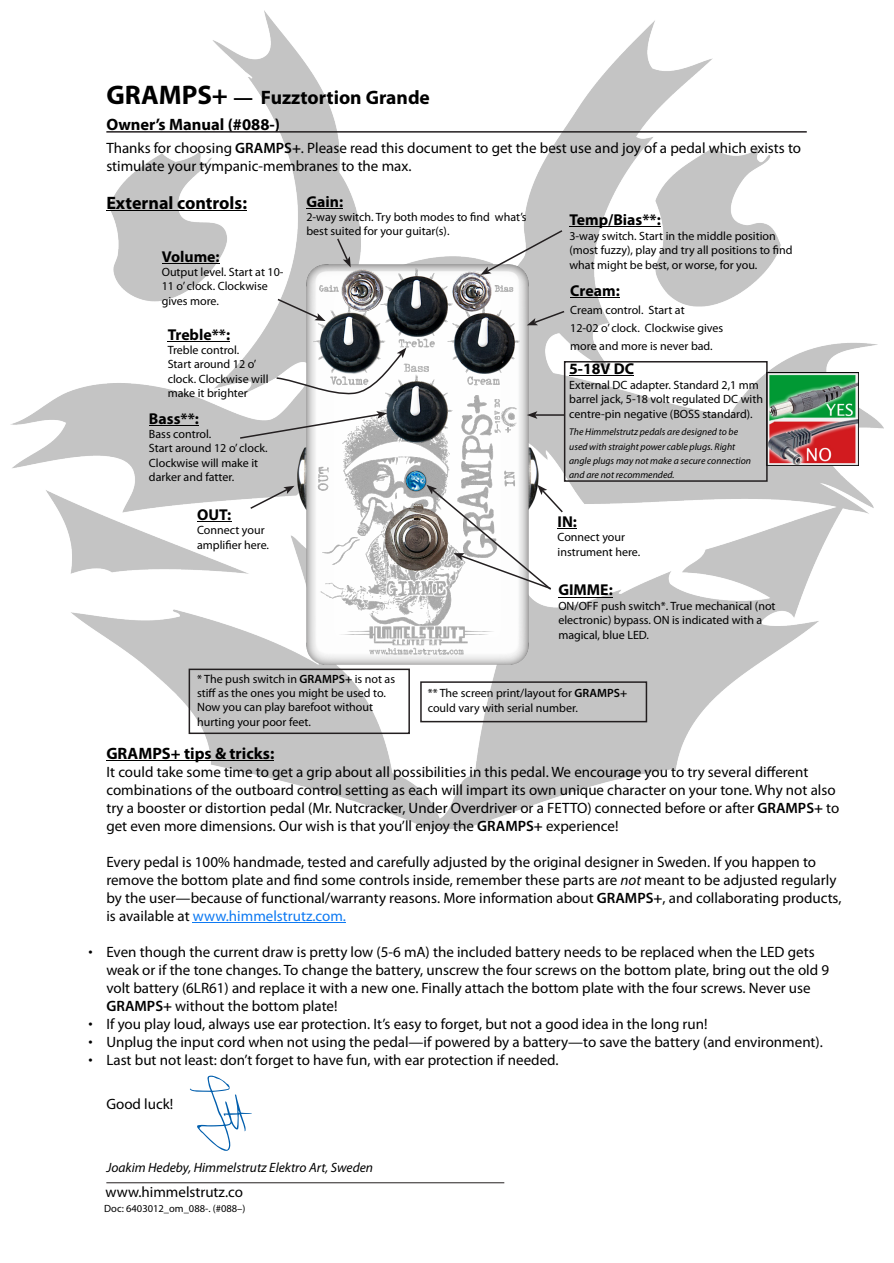
<style>
.page{position:relative;width:894px;height:1263px;background:#fff}
.page>*{position:absolute;margin:0;border:0;box-sizing:border-box;transform-origin:0 0}
.t1{font:700 19.5px "Myriad Pro";color:#000}
.t2{font:700 18px "Myriad Pro";color:#000}
.t3{font:700 16.5px "Myriad Pro";color:#000}
.t4{font:700 15.75px "Myriad Pro";color:#000}
.t5{font:15px/18px "Myriad Pro";color:#000}
.t6{font:italic 13.5px "Myriad Pro";color:#000}
.t7{font:12px/14.4px "Myriad Pro";color:#000}
.t8{font:10.5px "Myriad Pro";color:#000}
.t9{font:italic 9.75px/14.4px "Myriad Pro";color:#000}
.s1{font-size:27px}
.s2{font-weight:600}
.s3{font-style:italic}
.s4{color:#0d79f2}
</style>
<div class="page">
<img style="left:11px;top:11px;width:871px;height:817px">
<img style="left:767px;top:373px;width:91px;height:92px">
<img style="left:528px;top:448px;width:10px;height:37px">
<img style="left:297px;top:448px;width:10px;height:61px">
<img style="left:307px;top:264px;width:221px;height:401px">
<img style="left:313px;top:269px;width:206px;height:385px">
<img style="left:318px;top:312px;width:64px;height:36px">
<img style="left:387px;top:277px;width:60px;height:60px">
<img style="left:386px;top:382px;width:61px;height:60px">
<img style="left:454px;top:314px;width:60px;height:59px">
<img style="left:342px;top:270px;width:41px;height:41px">
<img style="left:342px;top:272px;width:40px;height:39px">
<img style="left:452px;top:272px;width:39px;height:39px">
<img style="left:405px;top:471px;width:21px;height:21px">
<img style="left:406px;top:472px;width:19px;height:19px">
<img style="left:385px;top:503px;width:41px;height:67px">
<hr style="left:149px;top:425px;width:50px;height:1px;background:#000">
<hr style="left:106px;top:1182px;width:398px;height:1px;background:#231f20">
<hr style="left:570px;top:298px;width:49px;height:1px;background:#000">
<hr style="left:162px;top:263px;width:57px;height:1px;background:#000">
<hr style="left:558px;top:597px;width:54px;height:1px;background:#000">
<hr style="left:197px;top:521px;width:34px;height:1px;background:#000">
<div style="left:188px;top:669px;width:222px;height:65px;border:2px solid #231f20"></div>
<hr style="left:106px;top:760px;width:168px;height:1px;background:#000">
<hr style="left:193px;top:922px;width:153px;height:1px;background:#0d79f2">
<hr style="left:569px;top:227px;width:91px;height:1px;background:#000">
<hr style="left:106px;top:210px;width:141px;height:1px;background:#000">
<hr style="left:106px;top:131px;width:700px;height:2px;background:#231f20">
<svg style="left:480px;top:229px;width:83px;height:46px"></svg>
<svg style="left:526px;top:310px;width:39px;height:15px"></svg>
<svg style="left:526px;top:411px;width:11px;height:8px"></svg>
<hr style="left:535px;top:414px;width:29px;height:2px;background:#231f20">
<svg style="left:276px;top:298px;width:49px;height:23px"></svg>
<svg style="left:238px;top:411px;width:149px;height:29px"></svg>
<hr style="left:306px;top:208px;width:37px;height:1px;background:#000">
<svg style="left:336px;top:237px;width:14px;height:30px"></svg>
<svg style="left:275px;top:348px;width:131px;height:47px"></svg>
<hr style="left:168px;top:341px;width:62px;height:1px;background:#000">
<svg style="left:249px;top:486px;width:45px;height:24px"></svg>
<svg style="left:426px;top:485px;width:150px;height:106px"></svg>
<hr style="left:569px;top:375px;width:64px;height:1px;background:#000">
<div style="left:563px;top:361px;width:204px;height:121px;border:2px solid #231f20"></div>
<div style="left:420px;top:681px;width:227px;height:41px;border:2px solid #231f20"></div>
<svg style="left:190px;top:1075px;width:62px;height:76px"></svg>
<p class="t5" style="left:88px;top:943px;width:6px">•</p>
<p class="t5" style="left:88px;top:1015px;width:6px;text-align:justify">• • •</p>
<h1 class="t1" style="left:106px;top:90px;width:325px"><span class="s1">GRAMPS+</span> — Fuzztortion Grande</h1>
<p class="t3" style="left:106px;top:118px;width:175px">Owner’s Manual (#088-)</p>
<p class="t5" style="left:106px;top:140px;width:696px">Thanks for choosing <span class="s2">GRAMPS+</span>. Please read this document to get the best use and joy of a pedal which exists to stimulate your tympanic-membranes to the max.</p>
<p class="t2" style="left:106px;top:195px;width:142px">External controls:</p>
<p class="t4" style="left:306px;top:195px;width:38px">Gain:</p>
<p class="t7" style="left:306px;top:211px;width:222px">2-way switch. Try both modes to find what’s best suited for your guitar(s).</p>
<p class="t4" style="left:569px;top:214px;width:93px">Temp/Bias**:</p>
<p class="t7" style="left:569px;top:230px;width:224px">3-way switch. Start in the middle position (most fuzzy), play and try all positions to find what might be best, or worse, for you.</p>
<p class="t4" style="left:162px;top:250px;width:59px">Volume:</p>
<p class="t7" style="left:162px;top:266px;width:123px">Output level. Start at 10-<br>11 o’ clock. Clockwise gives more.</p>
<p class="t4" style="left:570px;top:285px;width:51px">Cream:</p>
<p class="t7" style="left:570px;top:302px;width:154px;line-height:18px">Cream control. Start at<br>12-02 o’ clock. Clockwise gives more and more is never bad.</p>
<p class="t4" style="left:168px;top:328px;width:64px">Treble**:</p>
<p class="t7" style="left:168px;top:344px;width:102px">Treble control.<br>Start around 12 o’ clock. Clockwise will make it brighter</p>
<p class="t4" style="left:569px;top:362px;width:66px">5-18V DC</p>
<p class="t7" style="left:569px;top:379px;width:195px">External DC adapter. Standard 2,1 mm barrel jack, 5-18 volt regulated DC with centre-pin negative (BOSS standard).</p>
<p class="t9" style="left:569px;top:425px;width:183px">The Himmelstrutz pedals are designed to be used with straight power cable plugs. Right angle plugs may not make a secure connection and are not recommended.</p>
<p class="t4" style="left:149px;top:412px;width:51px">Bass**:</p>
<p class="t7" style="left:149px;top:428px;width:120px">Bass control.<br>Start around 12 o’ clock.<br>Clockwise will make it darker and fatter.</p>
<p class="t4" style="left:197px;top:508px;width:36px">OUT:</p>
<p class="t7" style="left:197px;top:524px;width:73px">Connect your amplifier here.</p>
<p class="t7" style="left:197px;top:672px;width:199px">* The push switch in <span class="s2">GRAMPS+</span> is not as stiff as the ones you might be used to.<br>Now you can play barefoot without hurting your poor feet.</p>
<p class="t4" style="left:557px;top:515px;width:21px">IN:</p>
<p class="t7" style="left:557px;top:531px;width:84px">Connect your instrument here.</p>
<p class="t4" style="left:558px;top:584px;width:56px">GIMME:</p>
<p class="t7" style="left:558px;top:600px;width:219px">ON/OFF push switch*. True mechanical (not electronic) bypass. ON is indicated with a magical, blue LED.</p>
<p class="t7" style="left:427px;top:687px;width:201px">** The screen print/layout for <span class="s2">GRAMPS+ </span>could vary with serial number.</p>
<p class="t3" style="left:106px;top:746px;width:169px">GRAMPS+ tips &amp; tricks:</p>
<p class="t5" style="left:106px;top:764px;width:734px">It could take some time to get a grip about all possibilities in this pedal. We encourage you to try several different combinations of the outboard control setting as each will impart its own unique character on your tone. Why not also try a booster or distortion pedal (Mr. Nutcracker, Under Overdriver or a FETTO) connected before or after <span class="s2">GRAMPS+</span> to get even more dimensions. Our wish is that you’ll enjoy the <span class="s2">GRAMPS+</span> experience!</p>
<p class="t5" style="left:106px;top:854px;width:736px">Every pedal is 100% handmade, tested and carefully adjusted by the original designer in Sweden. If you happen to remove the bottom plate and find some controls inside, remember these parts are <span class="s3">not</span> meant to be adjusted regularly by the user—because of functional/warranty reasons. More information about <span class="s2">GRAMPS+</span>, and collaborating products, is available at <span class="s4">www.himmelstrutz.com.</span></p>
<p class="t5" style="left:106px;top:944px;width:724px">Even though the current draw is pretty low (5-6 mA) the included battery needs to be replaced when the LED gets weak or if the tone changes. To change the battery, unscrew the four screws on the bottom plate, bring out the old 9 volt battery (6LR61) and replace it with a new one. Finally attach the bottom plate with the four screws. Never use <span class="s2">GRAMPS+</span> without the bottom plate!<br>If you play loud, always use ear protection. It’s easy to forget, but not a good idea in the long run!<br>Unplug the input cord when not using the pedal—if powered by a battery—to save the battery (and environment).<br>Last but not least: don’t forget to have fun, with ear protection if needed.</p>
<p class="t5" style="left:106px;top:1096px;width:68px">Good luck!</p>
<p class="t6" style="left:106px;top:1161px;width:268px">Joakim Hedeby, Himmelstrutz Elektro Art, Sweden</p>
<p class="t5" style="left:105px;top:1184px;width:139px">www.himmelstrutz.co</p>
<p class="t8" style="left:104px;top:1204px;width:143px">Doc: 6403012_om_088-. (#088–)</p>
</div>
